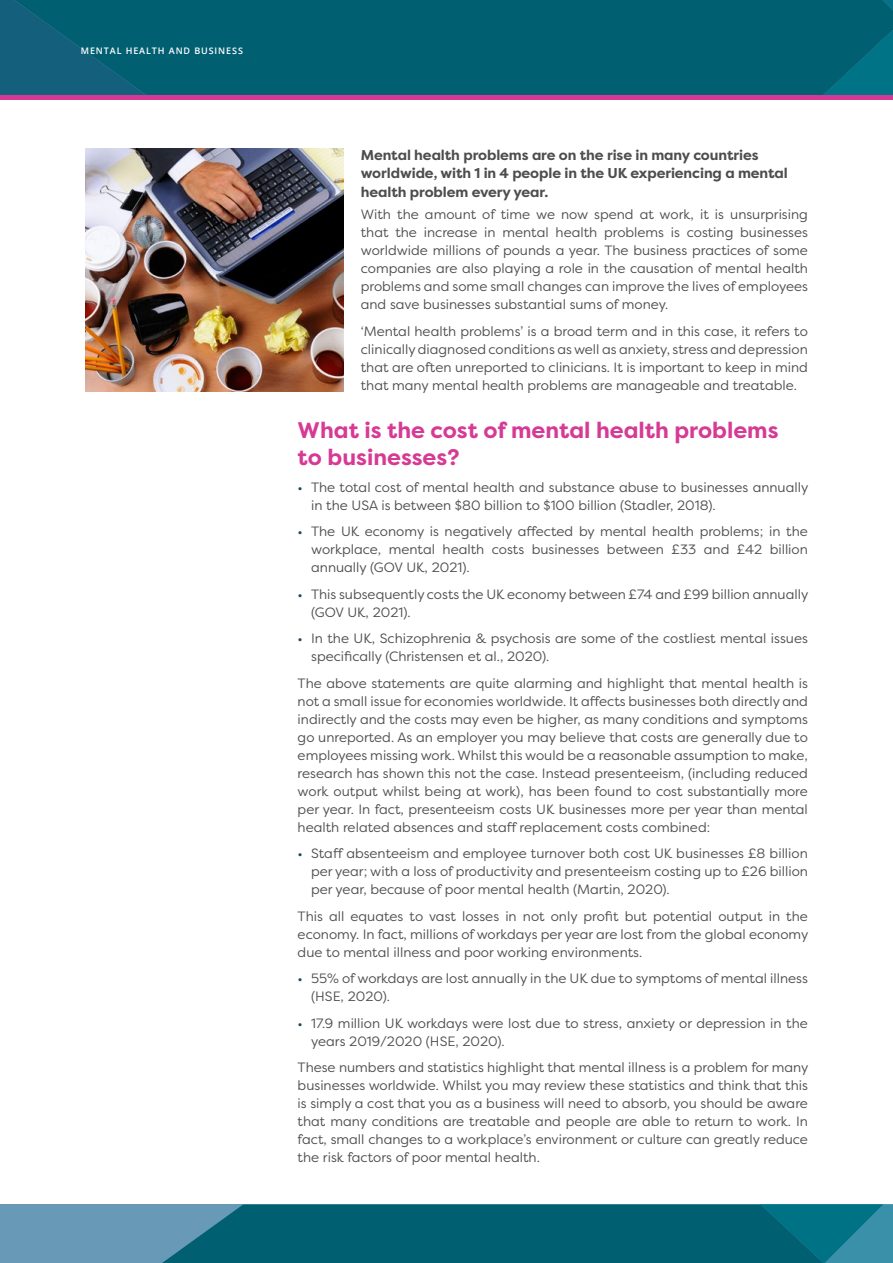
<style>
.page{position:relative;width:893px;height:1263px;background:#fff}
.page>*{position:absolute;margin:0;border:0;box-sizing:border-box;transform-origin:0 0}
.t1{font:700 22.5px/27px "Filson Pro";color:#d63a95}
.t2{font:700 14.25px/18.8px "Filson Pro";letter-spacing:-.005em;color:#4d4d4f}
.t3{font:13.5px/18px "Filson Pro";color:#4d4d4f;text-align:justify}
.t4{font:600 9px "Open Sans";letter-spacing:.1em;color:#fff}
.s1{color:#234356}
</style>
<div class="page">
<img style="left:85px;top:149px;width:259px;height:243px">
<div style="left:0;top:1204px;width:893px;height:59px;background:#689ab8"></div>
<svg style="left:162px;top:1204px;width:731px;height:59px;background:#09667a"></svg>
<div style="left:149px;top:0;width:744px;height:95px;background:#005f71"></div>
<svg style="left:0;top:0;width:149px;height:95px;background:#0a5f77"></svg>
<div style="left:0;top:95px;width:893px;height:5px;background:#d53995"></div>
<p class="t4" style="left:81px;top:45px;width:164px">MENTAL HEALTH AND BUSINESS</p>
<p class="t2" style="left:361px;top:145px;width:429px">Mental health problems are on the rise in many countries worldwide, with 1 in 4 people in the UK experiencing a mental health problem every year.</p>
<p class="t3" style="left:361px;top:205px;width:449px">With the amount of time we now spend at work, it is unsurprising that the increase in mental health problems is costing businesses worldwide millions of pounds a year. The business practices of some companies are also playing a role in the causation of mental health problems and some small changes can improve the lives of employees and save businesses substantial sums of money.</p>
<p class="t3" style="left:361px;top:322px;width:449px">‘Mental health problems’ is a broad term and in this case, it refers to clinically diagnosed conditions as well as anxiety, stress and depression that are often unreported to clinicians. It is important to keep in mind that many mental health problems are manageable and treatable.</p>
<h1 class="t1" style="left:298px;top:417px;width:482px">What is the cost of mental health problems to businesses?</h1>
<p class="t3" style="left:311px;top:477px;width:499px;text-indent:-14px"><span class="s1">•</span> The total cost of mental health and substance abuse to businesses annually in the USA is between $80 billion to $100 billion (Stadler, 2018).</p>
<p class="t3" style="left:311px;top:522px;width:498px;text-indent:-14px"><span class="s1">•</span> The UK economy is negatively affected by mental health problems; in the workplace, mental health costs businesses between £33 and £42 billion annually (GOV UK, 2021).</p>
<p class="t3" style="left:311px;top:584px;width:499px;text-indent:-14px"><span class="s1">•</span> This subsequently costs the UK economy between £74 and £99 billion annually (GOV UK, 2021).</p>
<p class="t3" style="left:311px;top:629px;width:498px;text-indent:-14px"><span class="s1">•</span> In the UK, Schizophrenia &amp; psychosis are some of the costliest mental issues specifically (Christensen et al., 2020).</p>
<p class="t3" style="left:298px;top:673px;width:512px">The above statements are quite alarming and highlight that mental health is not a small issue for economies worldwide. It affects businesses both directly and indirectly and the costs may even be higher, as many conditions and symptoms go unreported. As an employer you may believe that costs are generally due to employees missing work. Whilst this would be a reasonable assumption to make, research has shown this not the case. Instead presenteeism, (including reduced work output whilst being at work), has been found to cost substantially more per year. In fact, presenteeism costs UK businesses more per year than mental health related absences and staff replacement costs combined:</p>
<p class="t3" style="left:311px;top:844px;width:498px;text-indent:-14px"><span class="s1">•</span> Staff absenteeism and employee turnover both cost UK businesses £8 billion per year; with a loss of productivity and presenteeism costing up to £26 billion per year, because of poor mental health (Martin, 2020).</p>
<p class="t3" style="left:298px;top:906px;width:512px">This all equates to vast losses in not only profit but potential output in the economy. In fact, millions of workdays per year are lost from the global economy due to mental illness and poor working environments.</p>
<p class="t3" style="left:311px;top:969px;width:498px;text-indent:-14px"><span class="s1">•</span> 55% of workdays are lost annually in the UK due to symptoms of mental illness (HSE, 2020).</p>
<p class="t3" style="left:311px;top:1013px;width:498px;text-indent:-14px"><span class="s1">•</span> 17.9 million UK workdays were lost due to stress, anxiety or depression in the years 2019/2020 (HSE, 2020).</p>
<p class="t3" style="left:298px;top:1058px;width:512px">These numbers and statistics highlight that mental illness is a problem for many businesses worldwide. Whilst you may review these statistics and think that this is simply a cost that you as a business will need to absorb, you should be aware that many conditions are treatable and people are able to return to work. In fact, small changes to a workplace’s environment or culture can greatly reduce the risk factors of poor mental health.</p>
</div>
